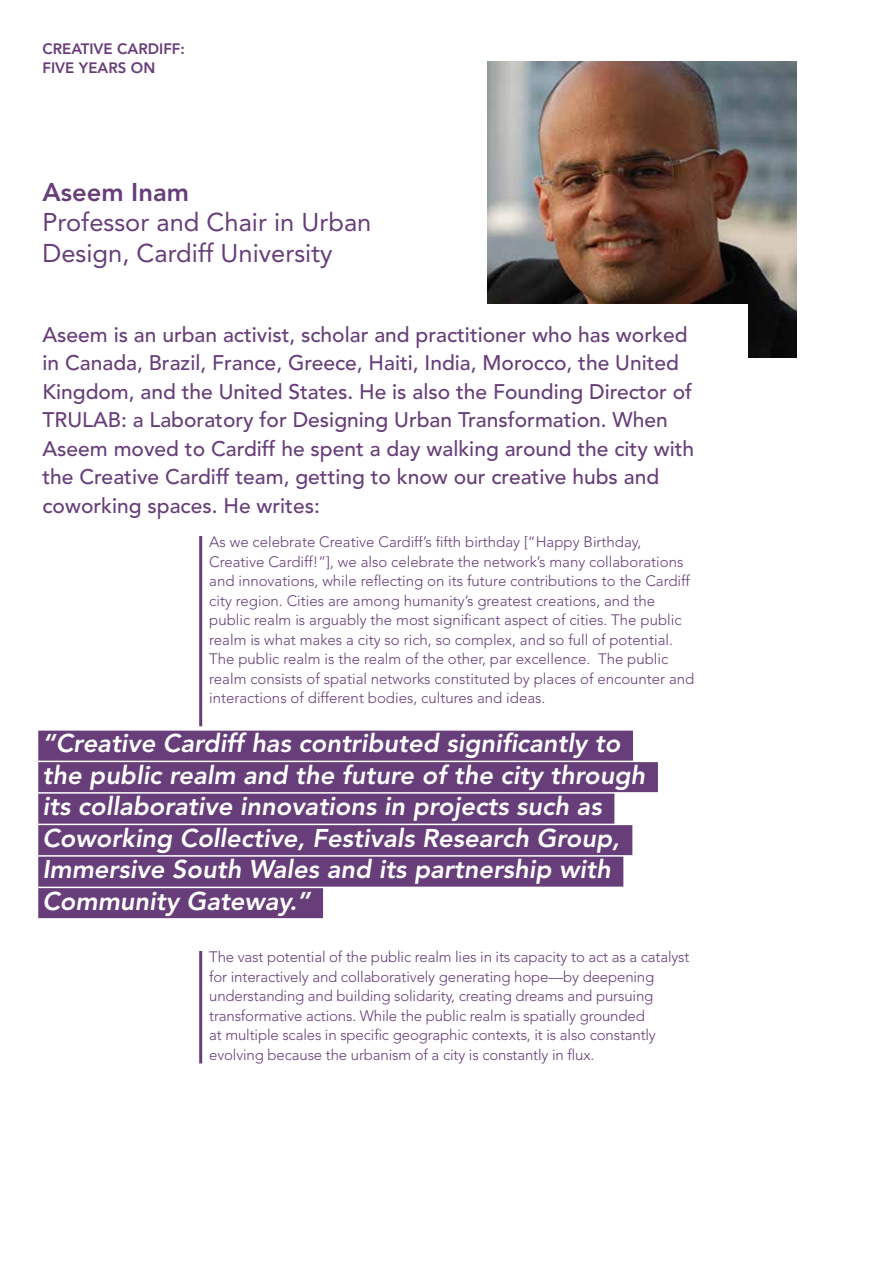
<style>
.page{position:relative;width:893px;height:1263px;background:#fff}
.page>*{position:absolute;margin:0;border:0;box-sizing:border-box;transform-origin:0 0}
.t1{font:italic 800 25.5px/31.5px "Avenir LT Std";color:#fff}
.t2{font:25.5px/30.6px "Avenir LT Std";color:#673e79}
.t3{font:800 25.5px "Avenir LT Std";color:#673e79}
.t4{font:500 21px/28.5px "Avenir LT Std";color:#673e79}
.t5{font:300 15px/19.5px "Avenir LT Std";color:#673e79}
.t6{font:800 15px/18.8px "Avenir LT Std";color:#673e79}
</style>
<div class="page">
<hr style="left:199px;top:536px;width:3px;height:190px;background:#673e79">
<img style="left:487px;top:61px;width:309px;height:296px">
<div style="left:43px;top:305px;width:705px;height:231px;background:#fff"></div>
<hr style="left:199px;top:951px;width:3px;height:112px;background:#673e79">
<div style="left:38px;top:731px;width:595px;height:30px;background:#673e79"></div>
<div style="left:38px;top:762px;width:620px;height:30px;background:#673e79"></div>
<div style="left:38px;top:794px;width:576px;height:30px;background:#673e79"></div>
<div style="left:38px;top:825px;width:594px;height:30px;background:#673e79"></div>
<div style="left:38px;top:857px;width:585px;height:30px;background:#673e79"></div>
<div style="left:38px;top:888px;width:285px;height:30px;background:#673e79"></div>
<p class="t6" style="left:43px;top:39px;width:144px">CREATIVE CARDIFF:<br>FIVE YEARS ON</p>
<h1 class="t3" style="left:43px;top:177px;width:148px">Aseem Inam</h1>
<h1 class="t2" style="left:43px;top:207px;width:330px">Professor and Chair in Urban<br>Design, Cardiff University</h1>
<p class="t4" style="left:43px;top:321px;width:653px">Aseem is an urban activist, scholar and practitioner who has worked in Canada, Brazil, France, Greece, Haiti, India, Morocco, the United Kingdom, and the United States. He is also the Founding Director of TRULAB: a Laboratory for Designing Urban Transformation. When Aseem moved to Cardiff he spent a day walking around the city with the Creative Cardiff team, getting to know our creative hubs and coworking spaces. He writes:</p>
<p class="t5" style="left:209px;top:532px;width:487px">As we celebrate Creative Cardiff’s fifth birthday [“Happy Birthday, Creative Cardiff!”], we also celebrate the network’s many collaborations and innovations, while reflecting on its future contributions to the Cardiff city region. Cities are among humanity’s greatest creations, and the public realm is arguably the most significant aspect of cities. The public realm is what makes a city so rich, so complex, and so full of potential.<br>The public realm is the realm of the other, par excellence. The public realm consists of spatial networks constituted by places of encounter and interactions of different bodies, cultures and ideas.</p>
<p class="t1" style="left:43px;top:728px;width:604px">“Creative Cardiff has contributed significantly to the public realm and the future of the city through its collaborative innovations in projects such as Coworking Collective, Festivals Research Group, Immersive South Wales and its partnership with Community Gateway.”</p>
<p class="t5" style="left:209px;top:947px;width:482px">The vast potential of the public realm lies in its capacity to act as a catalyst for interactively and collaboratively generating hope—by deepening understanding and building solidarity, creating dreams and pursuing transformative actions. While the public realm is spatially grounded<br>at multiple scales in specific geographic contexts, it is also constantly evolving because the urbanism of a city is constantly in flux.</p>
</div>
